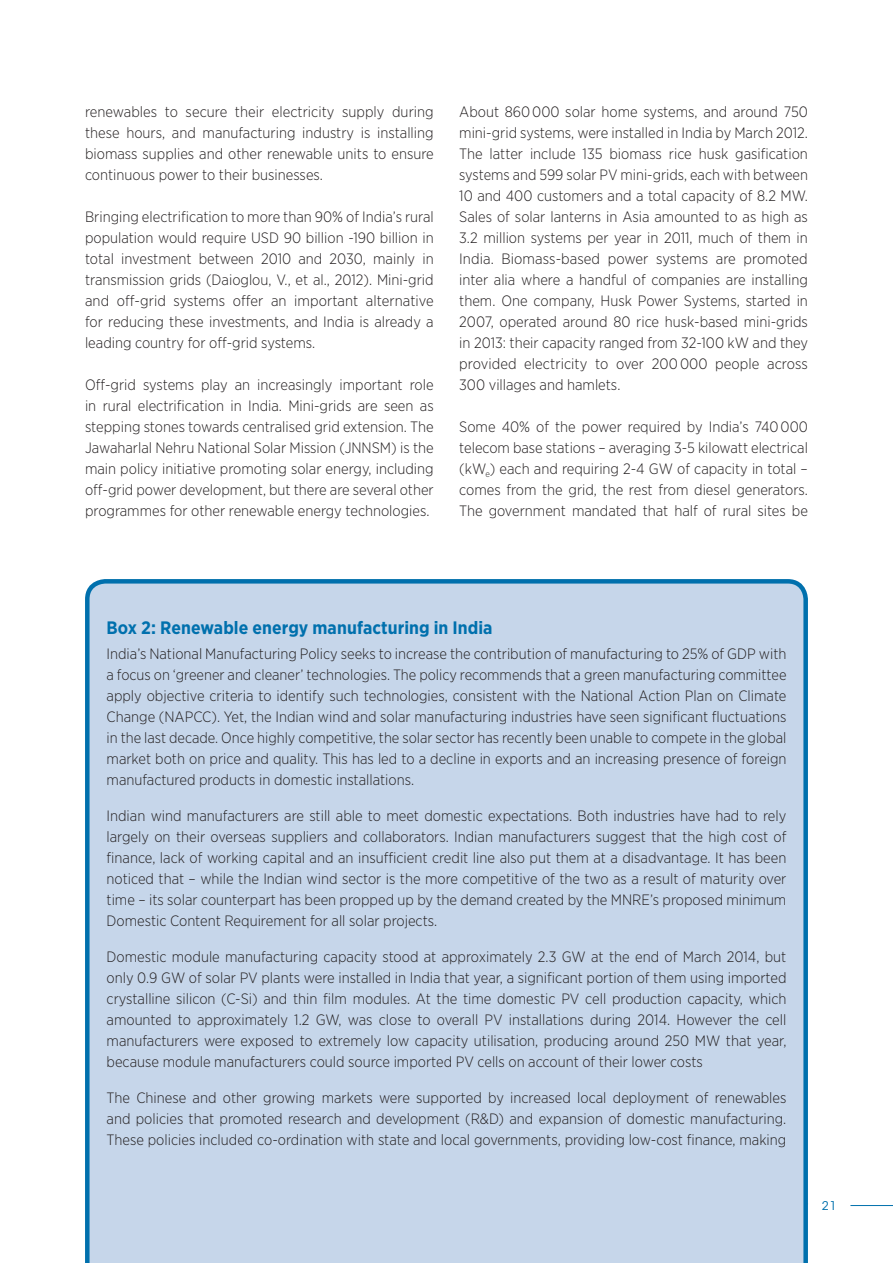
<style>
.page{position:relative;width:893px;height:1263px;background:#fff}
.page>*{position:absolute;margin:0;border:0;box-sizing:border-box;transform-origin:0 0}
.Box-ZÜ-1-1{font:700 18px "Gotham Narrow";letter-spacing:.005em;color:#0070ad}
.Box-Bodytext{font:300 15px/21px "Gotham Narrow";color:#231f20;text-align:justify}
.Bodytext{font:300 15px/21px "Gotham Narrow";color:#231f20;text-align:justify}
</style>
<div class="page">
<hr style="left:850px;top:1205px;width:43px;height:1px;background:#0070ad">
<div style="left:85px;top:579px;width:723px;height:684px;background:#c6d6ea"></div>
<p class="Bodytext" style="left:85px;top:101px;width:350px">renewables to secure their electricity supply during these hours, and manufacturing industry is installing biomass supplies and other renewable units to ensure continuous power to their businesses.</p>
<p class="Bodytext" style="left:85px;top:206px;width:350px">Bringing electrification to more than 90% of India’s rural population would require USD 90 billion -190 billion in total investment between 2010 and 2030, mainly in transmission grids (Daioglou, V., et al., 2012). Mini-grid and off-grid systems offer an important alternative for reducing these investments, and India is already a leading country for off-grid systems.</p>
<p class="Bodytext" style="left:85px;top:374px;width:350px">Off-grid systems play an increasingly important role in rural electrification in India. Mini-grids are seen as stepping stones towards centralised grid extension. The Jawaharlal Nehru National Solar Mission (JNNSM) is the main policy initiative promoting solar energy, including off-grid power development, but there are several other programmes for other renewable energy technologies.</p>
<p class="Bodytext" style="left:459px;top:101px;width:350px;text-align:left">About 860 000 solar home systems, and around 750 mini-grid systems, were installed in India by March 2012.<br>The latter include 135 biomass rice husk gasification systems and 599 solar PV mini-grids, each with between 10 and 400 customers and a total capacity of 8.2 MW.<br>Sales of solar lanterns in Asia amounted to as high as 3.2 million systems per year in 2011, much of them in India. Biomass-based power systems are promoted inter alia where a handful of companies are installing them. One company, Husk Power Systems, started in 2007, operated around 80 rice husk-based mini-grids in 2013: their capacity ranged from 32-100 kW and they provided electricity to over 200 000 people across 300 villages and hamlets.</p>
<p class="Bodytext" style="left:459px;top:416px;width:350px;text-align:left">Some 40% of the power required by India’s 740 000 telecom base stations – averaging 3-5 kilowatt electrical (kW<sub>e</sub>) each and requiring 2-4 GW of capacity in total – comes from the grid, the rest from diesel generators.<br>The government mandated that half of rural sites be</p>
<p class="Box-ZÜ-1-1" style="left:107px;top:616px;width:388px">Box 2: Renewable energy manufacturing in India</p>
<p class="Box-Bodytext" style="left:107px;top:643px;width:681px">India’s National Manufacturing Policy seeks to increase the contribution of manufacturing to 25% of GDP with a focus on ‘greener and cleaner’ technologies. The policy recommends that a green manufacturing committee apply objective criteria to identify such technologies, consistent with the National Action Plan on Climate Change (NAPCC). Yet, the Indian wind and solar manufacturing industries have seen significant fluctuations in the last decade. Once highly competitive, the solar sector has recently been unable to compete in the global market both on price and quality. This has led to a decline in exports and an increasing presence of foreign manufactured products in domestic installations.</p>
<p class="Box-Bodytext" style="left:107px;top:805px;width:681px">Indian wind manufacturers are still able to meet domestic expectations. Both industries have had to rely largely on their overseas suppliers and collaborators. Indian manufacturers suggest that the high cost of finance, lack of working capital and an insufficient credit line also put them at a disadvantage. It has been noticed that – while the Indian wind sector is the more competitive of the two as a result of maturity over time – its solar counterpart has been propped up by the demand created by the MNRE’s proposed minimum Domestic Content Requirement for all solar projects.</p>
<p class="Box-Bodytext" style="left:107px;top:946px;width:681px">Domestic module manufacturing capacity stood at approximately 2.3 GW at the end of March 2014, but only 0.9 GW of solar PV plants were installed in India that year, a significant portion of them using imported crystalline silicon (C-Si) and thin film modules. At the time domestic PV cell production capacity, which amounted to approximately 1.2 GW, was close to overall PV installations during 2014. However the cell manufacturers were exposed to extremely low capacity utilisation, producing around 250 MW that year, because module manufacturers could source imported PV cells on account of their lower costs</p>
<p class="Box-Bodytext" style="left:107px;top:1087px;width:681px;text-align:left">The Chinese and other growing markets were supported by increased local deployment of renewables and policies that promoted research and development (R&amp;D) and expansion of domestic manufacturing.<br>These policies included co-ordination with state and local governments, providing low-cost finance, making</p>
</div>
